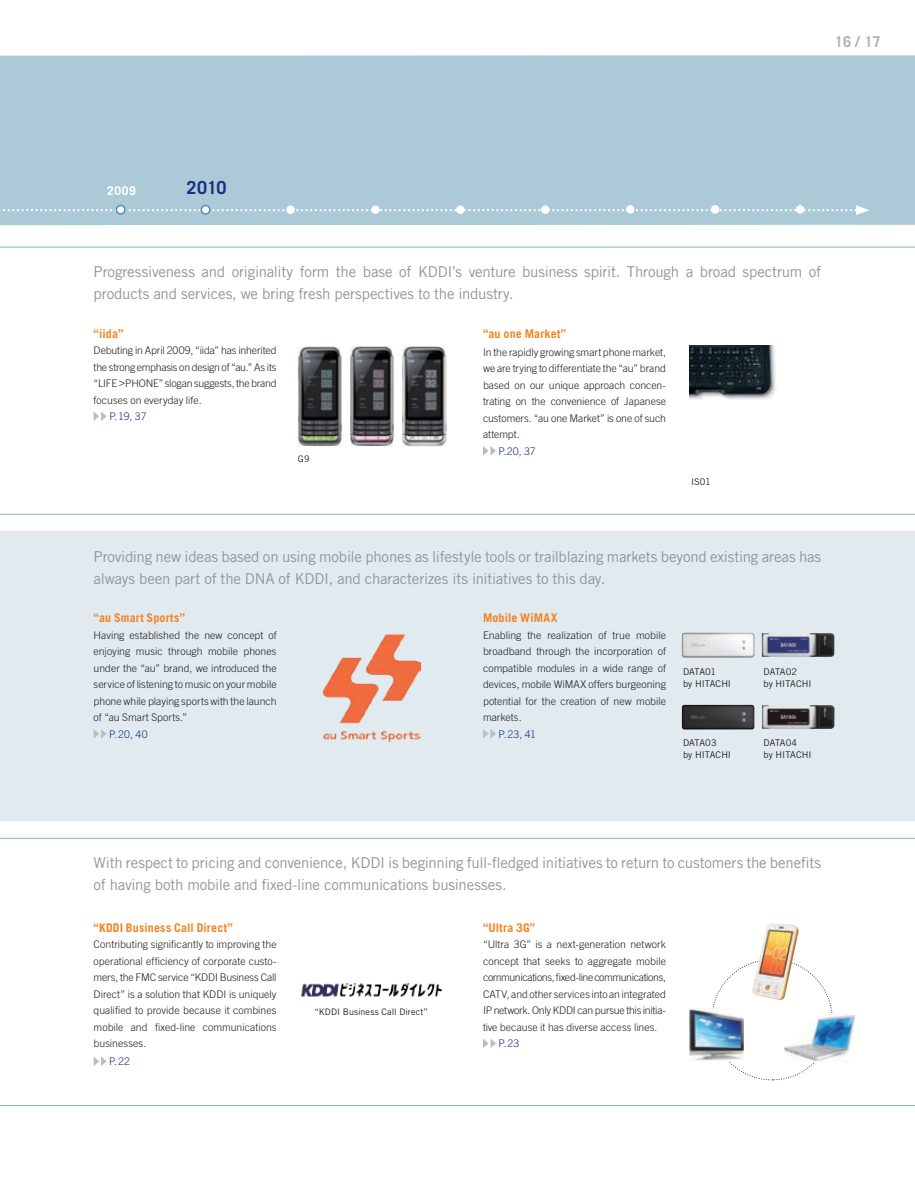
<style>
.page{position:relative;width:915px;height:1191px;background:#fff}
.page>*{position:absolute;margin:0;border:0;box-sizing:border-box;transform-origin:0 0}
.t1{font:700 18px "Trade Gothic";color:#183181}
.t2{font:15px/22.5px "Trade Gothic";letter-spacing:-.015em;color:#939598}
.t3{font:700 15px "Trade Gothic";color:#b2b3b7}
.t4{font:700 12px "Trade Gothic";letter-spacing:.01em;color:#f58220}
.t5{font:700 12px "Trade Gothic";color:#fff}
.t6{font:300 10.5px/16.5px "Trade Gothic";color:#231f20;text-align:justify}
.t7{font:300 10.5px "Trade Gothic";letter-spacing:-.02em;color:#231f20}
.t8{font:300 10.5px "Trade Gothic";letter-spacing:-.035em;color:#231f20}
.t9{font:300 10.5px "Trade Gothic";letter-spacing:.015em;color:#183181}
.t10{font:9.3px/12px "Trade Gothic";letter-spacing:.005em;color:#231f20}
.t11{font:9px "Trade Gothic";letter-spacing:.01em;color:#231f20}
</style>
<div class="page">
<div style="left:0;top:55px;width:914px;height:170px;background:#abc9d6"></div>
<svg style="left:0;top:205px;width:869px;height:10px;background:#b2cdd9"></svg>
<div style="left:116px;top:205px;width:9px;height:9px;background:#fff;border-radius:50%"></div>
<div style="left:116px;top:205px;width:10px;height:10px;border:2px solid #5093a8;border-radius:50%"></div>
<div style="left:201px;top:205px;width:9px;height:9px;background:#fff;border-radius:50%"></div>
<div style="left:200px;top:205px;width:10px;height:10px;border:2px solid #5093a8;border-radius:50%"></div>
<svg style="left:0;top:247px;width:914px;height:267px"></svg>
<img style="left:298px;top:346px;width:44px;height:100px">
<img style="left:350px;top:346px;width:44px;height:100px">
<img style="left:402px;top:346px;width:44px;height:100px">
<svg style="left:94px;top:411px;width:13px;height:10px"></svg>
<svg style="left:483px;top:446px;width:13px;height:9px"></svg>
<div style="left:0;top:531px;width:914px;height:290px;background:#e1eaef"></div>
<img style="left:323px;top:634px;width:97px;height:108px">
<svg style="left:94px;top:729px;width:13px;height:9px"></svg>
<svg style="left:483px;top:729px;width:13px;height:9px"></svg>
<svg style="left:0;top:838px;width:914px;height:268px"></svg>
<svg style="left:94px;top:1056px;width:13px;height:10px"></svg>
<svg style="left:483px;top:1038px;width:13px;height:10px"></svg>
<div style="left:287px;top:944px;width:170px;height:97px;background:#fff"></div>
<img style="left:301px;top:983px;width:141px;height:14px">
<div style="left:286px;top:205px;width:9px;height:9px;background:#fff;border-radius:50%"></div>
<div style="left:371px;top:205px;width:8px;height:9px;background:#fff;border-radius:50%"></div>
<div style="left:456px;top:205px;width:8px;height:9px;background:#fff;border-radius:50%"></div>
<div style="left:541px;top:205px;width:8px;height:9px;background:#fff;border-radius:50%"></div>
<div style="left:625px;top:205px;width:9px;height:9px;background:#fff;border-radius:50%"></div>
<div style="left:795px;top:205px;width:9px;height:9px;background:#fff;border-radius:50%"></div>
<div style="left:710px;top:205px;width:9px;height:9px;background:#fff;border-radius:50%"></div>
<svg style="left:711px;top:958px;width:122px;height:122px"></svg>
<img style="left:750px;top:923px;width:48px;height:77px">
<img style="left:681px;top:632px;width:73px;height:25px;border-radius:2px">
<img style="left:761px;top:633px;width:73px;height:24px">
<img style="left:681px;top:705px;width:73px;height:25px">
<img style="left:762px;top:705px;width:72px;height:24px">
<img style="left:689px;top:345px;width:88px;height:54px">
<img style="left:689px;top:1008px;width:54px;height:53px">
<img style="left:783px;top:1014px;width:73px;height:47px">
<p class="t3" style="left:834px;top:32px;width:48px">16 / 17</p>
<p class="t5" style="left:107px;top:183px;width:30px">2009</p>
<p class="t1" style="left:186px;top:177px;width:41px">2010</p>
<p class="t2" style="left:94px;top:260px;width:728px">Progressiveness and originality form the base of KDDI’s venture business spirit. Through a broad spectrum of products and services, we bring fresh perspectives to the industry.</p>
<p class="t4" style="left:94px;top:326px;width:31px">“iida”</p>
<p class="t6" style="left:94px;top:342px;width:184px">Debuting in April 2009, “iida” has inherited</p>
<p class="t7" style="left:94px;top:360px;width:184px">the strong emphasis on design of “au.” As its</p>
<p class="t6" style="left:94px;top:375px;width:184px">“LIFE &gt;PH ONE” slogan suggests, the brand</p>
<p class="t6" style="left:94px;top:391px;width:109px">focuses on everyday life.</p>
<p class="t9" style="left:109px;top:410px;width:38px">P.19, 37</p>
<p class="t11" style="left:298px;top:453px;width:13px">G9</p>
<p class="t4" style="left:483px;top:326px;width:84px">“au one Market”</p>
<p class="t6" style="left:483px;top:343px;width:184px">In the rapidly growing smart phone market,</p>
<p class="t6" style="left:483px;top:360px;width:184px">we are trying to differentiate the “au” brand</p>
<p class="t6" style="left:483px;top:376px;width:184px">based on our unique approach concen-</p>
<p class="t6" style="left:483px;top:393px;width:184px">trating on the con-veni-ence of Japanese</p>
<p class="t6" style="left:483px;top:409px;width:184px">customers. “au one Market” is one of such</p>
<p class="t6" style="left:483px;top:426px;width:38px">attempt.</p>
<p class="t9" style="left:498px;top:444px;width:39px">P.20, 37</p>
<p class="t10" style="left:690px;top:475px;width:21px">IS01</p>
<p class="t2" style="left:94px;top:545px;width:728px">Providing new ideas based on using mobile phones as lifestyle tools or trailblazing markets beyond existing areas has always been part of the DNA of KDDI, and characterizes its initiatives to this day.</p>
<p class="t4" style="left:94px;top:610px;width:93px">“au Smart Sports”</p>
<p class="t6" style="left:94px;top:626px;width:184px">Having established the new concept of</p>
<p class="t6" style="left:94px;top:643px;width:184px">enjoying music through mobile phones</p>
<p class="t6" style="left:94px;top:659px;width:184px">under the “au” brand, we introduced the</p>
<p class="t6" style="left:94px;top:676px;width:184px">service of listening to music on your mobile</p>
<p class="t6" style="left:94px;top:692px;width:184px">phone while playing sports with the launch</p>
<p class="t6" style="left:94px;top:709px;width:95px">of “au Smart Sports.”</p>
<p class="t9" style="left:109px;top:727px;width:40px">P.20, 40</p>
<p class="t4" style="left:483px;top:610px;width:69px">Mobile WiMAX</p>
<p class="t6" style="left:483px;top:626px;width:184px">Enabling the realization of true mobile</p>
<p class="t6" style="left:483px;top:643px;width:184px">broadband through the incor-poration of</p>
<p class="t6" style="left:483px;top:659px;width:184px">compatible modules in a wide range of</p>
<p class="t6" style="left:483px;top:676px;width:184px">devices, mobile WiMAX offers burgeoning</p>
<p class="t6" style="left:483px;top:692px;width:184px">potential for the creation of new mobile</p>
<p class="t6" style="left:483px;top:709px;width:40px">markets.</p>
<p class="t9" style="left:498px;top:727px;width:39px">P.23, 41</p>
<p class="t10" style="left:682px;top:666px;width:49px">DATA01<br>by HITACHI</p>
<p class="t10" style="left:763px;top:666px;width:49px">DATA02<br>by HITACHI</p>
<p class="t10" style="left:682px;top:737px;width:49px">DATA03<br>by HITACHI</p>
<p class="t10" style="left:763px;top:737px;width:49px">DATA04<br>by HITACHI</p>
<p class="t2" style="left:94px;top:851px;width:728px">With respect to pricing and convenience, KDDI is beginning full-fledged initiatives to return to customers the benefits of having both mobile and fixed-line communications businesses.</p>
<p class="t4" style="left:94px;top:920px;width:141px">“KDDI Business Call Direct”</p>
<p class="t6" style="left:94px;top:936px;width:184px">Contributing significantly to impro-ving the operational efficiency of cor-porate custo&shy;mers, the FMC service “KDDI Business Call Direct” is a solution that KDDI is uniquely qualified to provide because it combines mobile and fixed-line communications businesses.</p>
<p class="t9" style="left:109px;top:1055px;width:22px">P.22</p>
<p class="t4" style="left:483px;top:920px;width:54px">“Ultra 3G”</p>
<p class="t6" style="left:483px;top:936px;width:184px">“Ultra 3G” is a next-generation network</p>
<p class="t6" style="left:483px;top:952px;width:184px">concept that seeks to aggregate mobile</p>
<p class="t8" style="left:483px;top:971px;width:184px">communications, fixed-line communications,</p>
<p class="t6" style="left:483px;top:985px;width:184px">CATV, and other services into an integrated</p>
<p class="t7" style="left:483px;top:1004px;width:184px">IP network. Only KDDI can pursue this initia-</p>
<p class="t6" style="left:483px;top:1018px;width:176px">tive because it has diverse access lines.</p>
<p class="t9" style="left:498px;top:1037px;width:22px">P.23</p>
<p class="t11" style="left:314px;top:1006px;width:115px">“KDDI Business Call Direct”</p>
</div>
